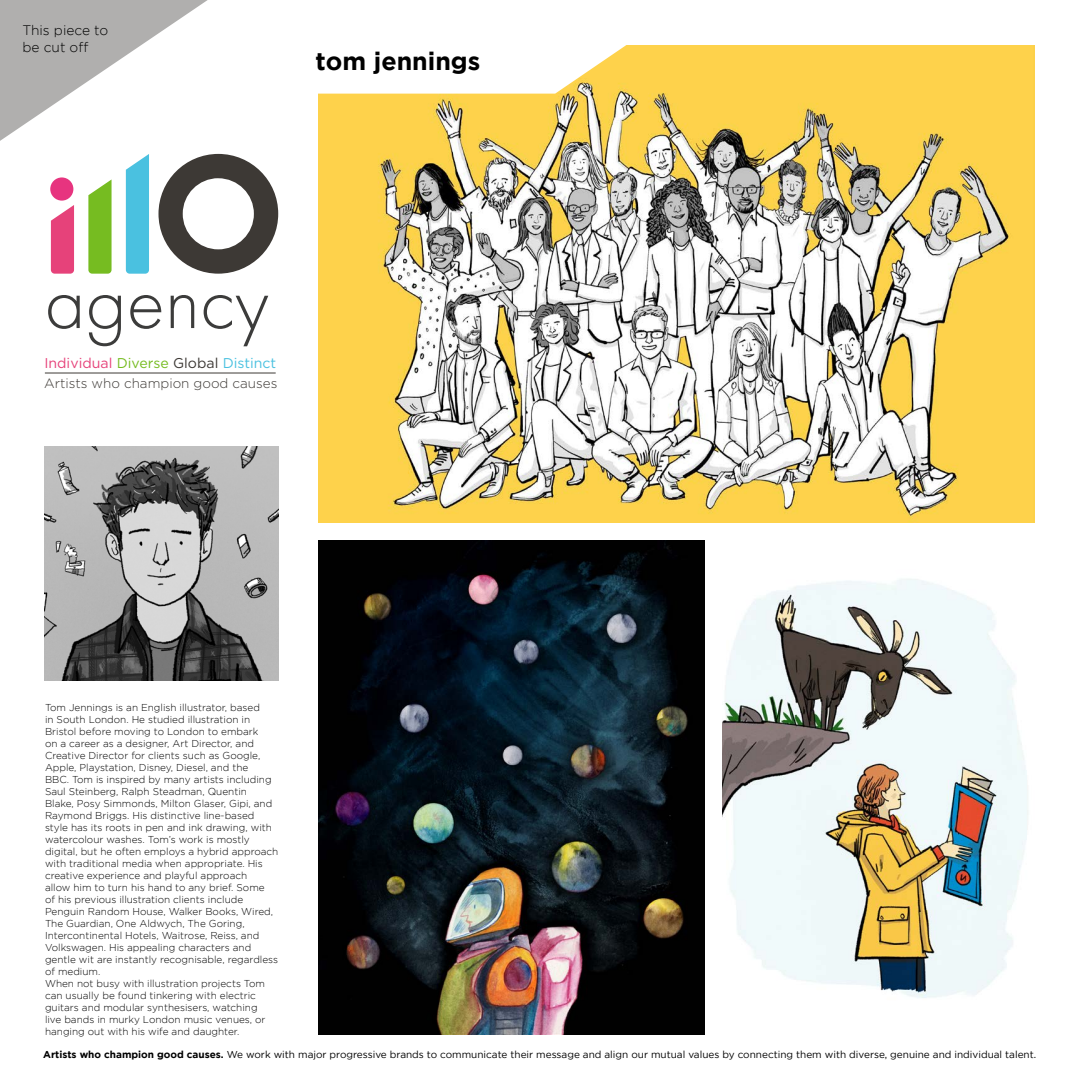
<style>
.page{position:relative;width:1080px;height:1080px;background:#fff}
.page>*{position:absolute;margin:0;border:0;box-sizing:border-box;transform-origin:0 0}
.t1{font:700 25px "Gotham";color:#000}
.t2{font:14.12px "Gotham";color:#e6427a}
.t3{font:300 13.75px/16.5px "Gotham";color:#000}
.t4{font:300 13.5px "Gotham";color:#3d3935}
.t5{font:300 10px/12px "Gotham";color:#000}
.t6{font:10px "Gotham";color:#000}
.s1{color:#76bc21}
.s2{color:#3d3935}
.s3{color:#4ac1e0}
.s4{font-weight:700}
</style>
<div class="page">
<img style="left:319px;top:45px;width:716px;height:478px">
<img style="left:319px;top:540px;width:386px;height:495px">
<img style="left:723px;top:579px;width:305px;height:419px">
<svg style="left:0;top:0;width:208px;height:141px"></svg>
<svg style="left:318px;top:45px;width:310px;height:49px"></svg>
<svg style="left:158px;top:154px;width:120px;height:120px"></svg>
<svg style="left:48px;top:295px;width:32px;height:34px"></svg>
<svg style="left:89px;top:295px;width:32px;height:51px"></svg>
<svg style="left:130px;top:295px;width:31px;height:34px"></svg>
<svg style="left:171px;top:295px;width:23px;height:33px"></svg>
<svg style="left:204px;top:295px;width:64px;height:51px"></svg>
<svg style="left:126px;top:154px;width:23px;height:120px;background:#56c5e2"></svg>
<svg style="left:88px;top:179px;width:24px;height:95px;background:#87c43d"></svg>
<svg style="left:51px;top:205px;width:23px;height:69px;background:#e9588a"></svg>
<div style="left:50px;top:177px;width:23px;height:24px;background:#e7347f;border-radius:50%"></div>
<hr style="left:45px;top:373px;width:231px;height:1px;background:#3d3935">
<img style="left:44px;top:447px;width:235px;height:234px">
<h3 class="t3" style="left:22px;top:22px;width:87px">This piece to be cut off</h3>
<h1 class="t1" style="left:316px;top:47px;width:166px">tom jennings</h1>
<h2 class="t2" style="left:44px;top:354px;width:233px">Individual <span class="s1">Diverse</span> <span class="s2">Global</span> <span class="s3">Distinct</span></h2>
<h3 class="t4" style="left:44px;top:375px;width:235px">Artists who champion good causes</h3>
<p class="t5" style="left:45px;top:701px;width:235px">Tom Jennings is an English illustrator, based<br>in South London. He studied illustration in Bristol before moving to London to embark<br>on a career as a designer, Art Director, and Creative Director for clients such as Google, Apple, Playstation, Disney, Diesel, and the<br>BBC. Tom is inspired by many artists including Saul Steinberg, Ralph Steadman, Quentin<br>Blake, Posy Simmonds, Milton Glaser, Gipi, and Raymond Briggs. His distinctive line-based style has its roots in pen and ink drawing, with watercolour washes. Tom’s work is mostly digital, but he often employs a hybrid approach with traditional media when appropriate. His creative experience and playful approach<br>allow him to turn his hand to any brief. Some<br>of his previous illustration clients include Penguin Random House, Walker Books, Wired, The Guardian, One Aldwych, The Goring, Intercontinental Hotels, Waitrose, Reiss, and Volkswagen. His appealing characters and gentle wit are instantly recognisable, regardless of medium.<br>When not busy with illustration projects Tom can usually be found tinkering with electric guitars and modular synthesisers, watching<br>live bands in murky London music venues, or hanging out with his wife and daughter.</p>
<p class="t6" style="left:43px;top:1048px;width:995px"><span class="s4">Artists who champion good causes.</span> We work with major progressive brands to communicate their message and align our mutual values by connecting them with diverse, genuine and individual talent.</p>
</div>
